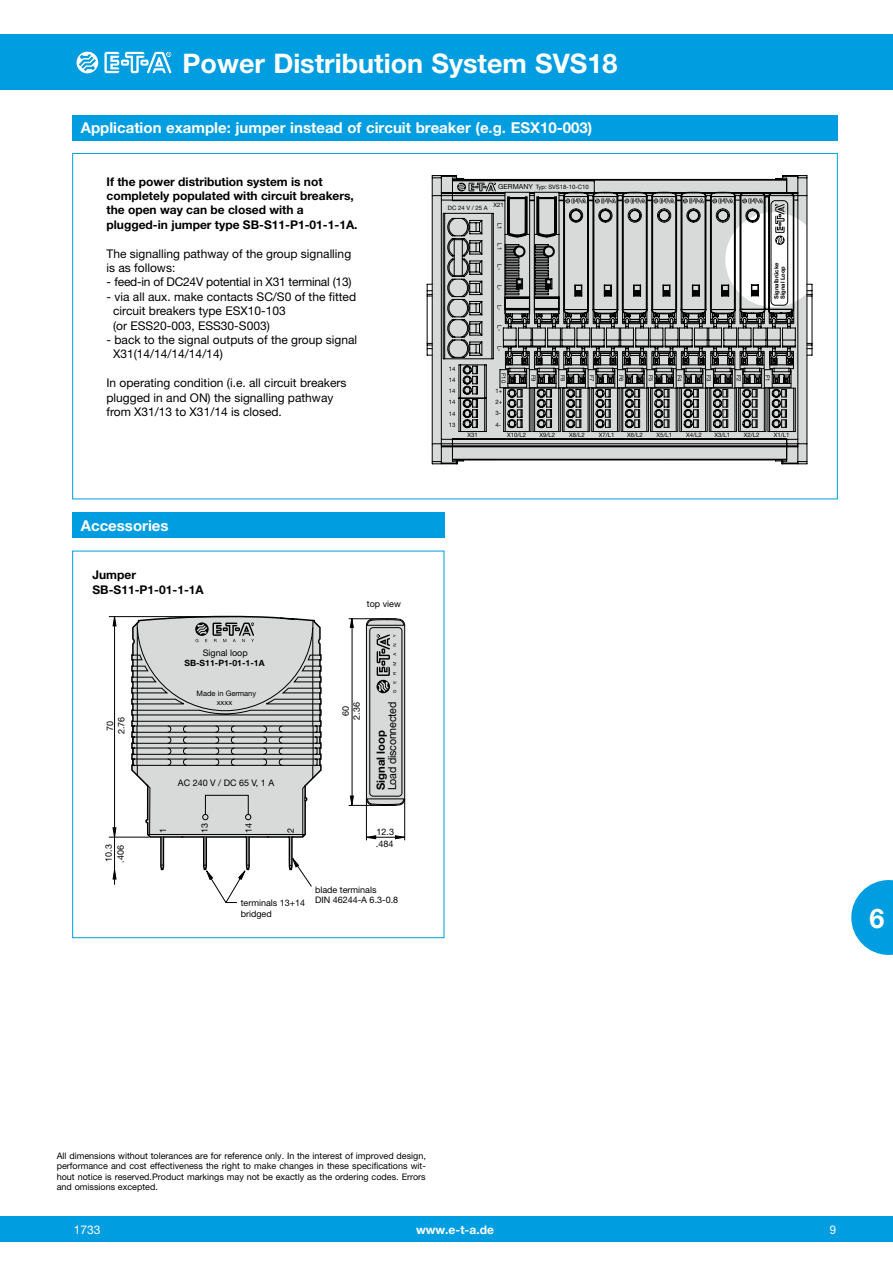
<style>
.page{position:relative;width:893px;height:1263px;background:#fff}
.page>*{position:absolute;margin:0;border:0;box-sizing:border-box;transform-origin:0 0}
.t1{font:700 27px "Helvetica Neue LT";color:#fff}
.t2{font:700 15px "Helvetica Neue LT";color:#fff}
.t3{font:12px/14.4px "Helvetica Neue LT";color:#000}
.t4{font:700 12px/14.4px "Helvetica Neue LT";color:#000}
.t5{font:12px "Helvetica Neue LT";letter-spacing:-.02em;color:#000}
.t6{font:700 12px "Helvetica Neue LT";color:#fff}
.t7{font:12px "Helvetica Neue LT";color:#fff}
.t8{font:12px "Helvetica Neue LT";color:#fff;scale:.95 1}
.t9{font:11.25px "Helvetica Neue LT";letter-spacing:-.02em;color:#000;scale:.95 1}
.t10{font:700 11.25px "Helvetica Neue LT";color:#000}
.t11{font:9px/10.8px "Helvetica Neue LT";color:#000}
.t12{font:700 8.7px "Helvetica Neue LT";color:#000}
.t13{font:7.5px/9.8px "Helvetica Neue LT";color:#000;text-align:center}
.t14{font:6px/11.2px "Helvetica Neue LT";color:#000;text-align:justify}
.t15{font:700 5.85px/6.6px "Helvetica Neue LT";color:#000}
.s1{font-size:7.05px}
</style>
<div class="page">
<div style="left:0;top:1216px;width:893px;height:26px;background:#009de0"></div>
<div style="left:0;top:34px;width:893px;height:55px;background:#009de0"></div>
<svg style="left:77px;top:51px;width:95px;height:22px"></svg>
<svg style="left:851px;top:880px;width:42px;height:75px"></svg>
<div style="left:72px;top:512px;width:372px;height:26px;background:#009de0"></div>
<hr style="left:114px;top:617px;width:1px;height:268px;background:#000">
<hr style="left:109px;top:616px;width:120px;height:1px;background:#000">
<hr style="left:109px;top:837px;width:40px;height:1px;background:#000">
<svg style="left:113px;top:827px;width:3px;height:10px"></svg>
<svg style="left:350px;top:796px;width:4px;height:9px"></svg>
<svg style="left:113px;top:616px;width:3px;height:10px"></svg>
<svg style="left:350px;top:619px;width:4px;height:9px"></svg>
<hr style="left:349px;top:805px;width:48px;height:1px;background:#000">
<hr style="left:352px;top:619px;width:1px;height:186px;background:#000">
<hr style="left:349px;top:618px;width:48px;height:1px;background:#000">
<svg style="left:113px;top:869px;width:3px;height:10px"></svg>
<svg style="left:160px;top:838px;width:133px;height:28px"></svg>
<svg style="left:206px;top:870px;width:39px;height:33px"></svg>
<svg style="left:292px;top:858px;width:20px;height:29px"></svg>
<svg style="left:366px;top:618px;width:39px;height:223px;background:#b9baba"></svg>
<svg style="left:131px;top:616px;width:190px;height:222px;background:#c2c3c3"></svg>
<div style="left:72px;top:551px;width:372px;height:387px;border:1px solid #009de0"></div>
<div style="left:72px;top:115px;width:766px;height:25px;background:#009de0"></div>
<svg style="left:427px;top:284px;width:5px;height:72px"></svg>
<svg style="left:808px;top:284px;width:5px;height:72px"></svg>
<svg style="left:432px;top:175px;width:67px;height:289px;background:#acadad"></svg>
<svg style="left:452px;top:179px;width:47px;height:281px;background:#a3a3a3"></svg>
<svg style="left:499px;top:175px;width:309px;height:289px;background:#b8b8b8"></svg>
<svg style="left:457px;top:183px;width:39px;height:8px"></svg>
<svg style="left:503px;top:192px;width:293px;height:240px;background:#909191"></svg>
<h1 class="t1" style="left:183px;top:46px;width:436px">Power Distribution System SVS18</h1>
<h2 class="t2" style="left:81px;top:119px;width:513px">Application example: jumper instead of circuit breaker (e.g. ESX10-003)</h2>
<h3 class="t4" style="left:106px;top:174px;width:253px">If the power distribution system is not completely populated with circuit breakers, the open way can be closed with a plugged-in jumper type SB-S11-P1-01-1-1A.</h3>
<h3 class="t3" style="left:106px;top:246px;width:246px">The signalling pathway of the group signalling is as follows:</h3>
<h3 class="t5" style="left:106px;top:275px;width:247px">- feed-in of DC24V potential in X31 terminal (13)</h3>
<h3 class="t3" style="left:113px;top:289px;width:244px;text-indent:-7px">- via all aux. make contacts SC/S0 of the fitted circuit breakers type ESX10-103<br>(or ESS20-003, ESS30-S003)</h3>
<h3 class="t3" style="left:113px;top:332px;width:246px;text-indent:-7px">- back to the signal outputs of the group signal<br>X31(14/14/14/14/14)</h3>
<h3 class="t3" style="left:106px;top:376px;width:242px">In operating condition (i.e. all circuit breakers plugged in and ON) the signalling pathway from X31/13 to X31/14 is closed.</h3>
<h2 class="t2" style="left:81px;top:516px;width:89px">Accessories</h2>
<h3 class="t4" style="left:92px;top:567px;width:113px">Jumper<br>SB-S11-P1-01-1-1A</h3>
<p class="t11" style="left:367px;top:598px;width:35px">top view</p>
<p class="t11" style="left:116px;top:734px;width:19px;rotate:-90deg">2.76</p>
<p class="t11" style="left:104px;top:731px;width:12px;rotate:-90deg">70</p>
<p class="t11" style="left:103px;top:862px;width:19px;rotate:-90deg">10.3</p>
<p class="t11" style="left:115px;top:862px;width:19px;rotate:-90deg">.406</p>
<p class="t11" style="left:203px;top:647px;width:47px">Signal loop</p>
<p class="t13" style="left:197px;top:688px;width:61px">Made in Germany xxxx</p>
<p class="t12" style="left:184px;top:657px;width:82px">SB-S11-P1-01-1-1A</p>
<p class="t11" style="left:178px;top:777px;width:98px">AC 240 V / DC 65 V, 1 A</p>
<p class="t11" style="left:157px;top:832px;width:7px;rotate:-90deg">1</p>
<p class="t11" style="left:199px;top:832px;width:12px;rotate:-90deg">13</p>
<p class="t11" style="left:243px;top:832px;width:12px;rotate:-90deg">14</p>
<p class="t11" style="left:285px;top:832px;width:7px;rotate:-90deg">2</p>
<p class="t11" style="left:340px;top:720px;width:19px;text-align:center;rotate:-90deg">60<br>2.36</p>
<p class="t9" style="left:385px;top:790px;width:95px;rotate:-90deg">Load disconnected</p>
<p class="t10" style="left:374px;top:790px;width:61px;rotate:-90deg">Signal loop</p>
<p class="t11" style="left:377px;top:826px;width:19px">12.3</p>
<p class="t11" style="left:376px;top:838px;width:19px">.484</p>
<p class="t11" style="left:241px;top:897px;width:66px">terminals 13+14 bridged</p>
<p class="t11" style="left:315px;top:884px;width:85px">blade terminals<br>DIN 46244-A 6.3-0.8</p>
<p class="t14" style="left:498px;top:182px;width:92px"><span class="s1">GERMANY</span> Typ: SVS18-10-C10</p>
<p class="t14" style="left:448px;top:202px;width:58px">DC 24 V / 25 A X21</p>
<p class="t14" style="left:449px;top:363px;width:8px">14<br>14<br>14<br>14<br>14<br>13</p>
<p class="t14" style="left:467px;top:429px;width:12px">X31</p>
<p class="t14" style="left:505px;top:223px;width:8px;rotate:90deg">L1</p>
<p class="t14" style="left:505px;top:243px;width:8px;rotate:90deg">L1</p>
<p class="t14" style="left:505px;top:264px;width:7px;rotate:90deg">L-</p>
<p class="t14" style="left:505px;top:284px;width:7px;rotate:90deg">L-</p>
<p class="t14" style="left:505px;top:305px;width:7px;rotate:90deg">L-</p>
<p class="t14" style="left:505px;top:325px;width:7px;rotate:90deg">L-</p>
<p class="t14" style="left:505px;top:346px;width:7px;rotate:90deg">L-</p>
<p class="t14" style="left:509px;top:373px;width:12px;rotate:90deg">F10</p>
<p class="t14" style="left:495px;top:385px;width:8px;text-align:left">1+<br>2+<br>3-<br>4-</p>
<p class="t15" style="left:773px;top:299px;width:38px;rotate:-90deg">Signalbrücke<br>Signal Loop</p>
<p class="t14" style="left:539px;top:375px;width:8px;rotate:90deg">F9</p>
<p class="t14" style="left:569px;top:375px;width:8px;rotate:90deg">F8</p>
<p class="t14" style="left:598px;top:375px;width:8px;rotate:90deg">F7</p>
<p class="t14" style="left:627px;top:375px;width:8px;rotate:90deg">F6</p>
<p class="t14" style="left:656px;top:375px;width:8px;rotate:90deg">F5</p>
<p class="t14" style="left:685px;top:375px;width:8px;rotate:90deg">F4</p>
<p class="t14" style="left:715px;top:375px;width:8px;rotate:90deg">F3</p>
<p class="t14" style="left:745px;top:375px;width:8px;rotate:90deg">F2</p>
<p class="t14" style="left:773px;top:375px;width:8px;rotate:90deg">F1</p>
<p class="t14" style="left:507px;top:429px;width:21px">X10/L2</p>
<p class="t14" style="left:540px;top:429px;width:17px">X9/L2</p>
<p class="t14" style="left:569px;top:429px;width:17px">X8/L2</p>
<p class="t14" style="left:599px;top:429px;width:17px">X7/L1</p>
<p class="t14" style="left:657px;top:429px;width:17px">X5/L1</p>
<p class="t14" style="left:627px;top:429px;width:17px">X6/L2</p>
<p class="t14" style="left:686px;top:429px;width:17px">X4/L2</p>
<p class="t14" style="left:714px;top:429px;width:17px">X3/L1</p>
<p class="t14" style="left:774px;top:429px;width:17px">X1/L1</p>
<p class="t14" style="left:744px;top:429px;width:17px">X2/L2</p>
<h1 class="t1" style="left:869px;top:902px;width:17px">6</h1>
<p class="t11" style="left:57px;top:1150px;width:371px;text-align:justify">All dimensions without tolerances are for reference only. In the interest of improved design, performance and cost effectiveness the right to make changes in these specifications wit&shy;hout notice is reserved.Product markings may not be exactly as the ordering codes. Errors and omissions excepted.</p>
<h3 class="t7" style="left:74px;top:1222px;width:28px">1733</h3>
<h3 class="t6" style="left:416px;top:1222px;width:79px">www.e-t-a.de</h3>
<h3 class="t8" style="left:830px;top:1222px;width:8px">9</h3>
</div>
